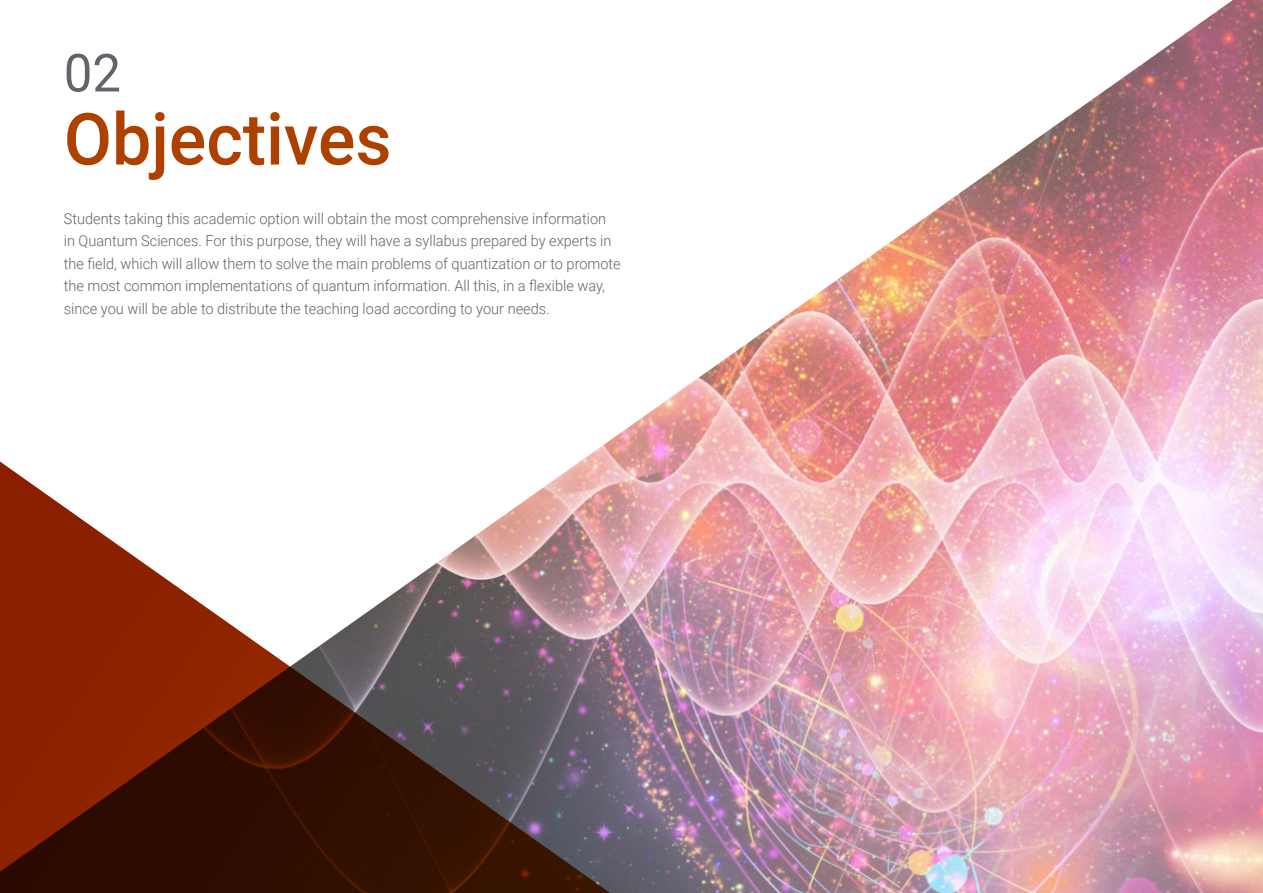
<style>
.page{position:relative;width:1263px;height:893px;background:#fff}
.page>*{position:absolute;margin:0;border:0;box-sizing:border-box;transform-origin:0 0}
.t1{font:500 72px "Roboto";color:#ae4000}
.t2{font:52.5px "Roboto";color:#61646a}
.t3{font:300 15px/22.5px "Roboto";color:#61646a}
</style>
<div class="page">
<img style="left:602px;top:0;width:661px;height:893px">
<svg style="left:0;top:446px;width:640px;height:447px"></svg>
<h2 class="t2" style="left:64px;top:36px;width:59px">02</h2>
<h1 class="t1" style="left:64px;top:89px;width:329px">Objectives</h1>
<p class="t3" style="left:64px;top:207px;width:558px">Students taking this academic option will obtain the most comprehensive information in Quantum Sciences. For this purpose, they will have a syllabus prepared by experts in the field, which will allow them to solve the main problems of quantization or to promote the most common implementations of quantum information. All this, in a flexible way, since you will be able to distribute the teaching load according to your needs.</p>
</div>
